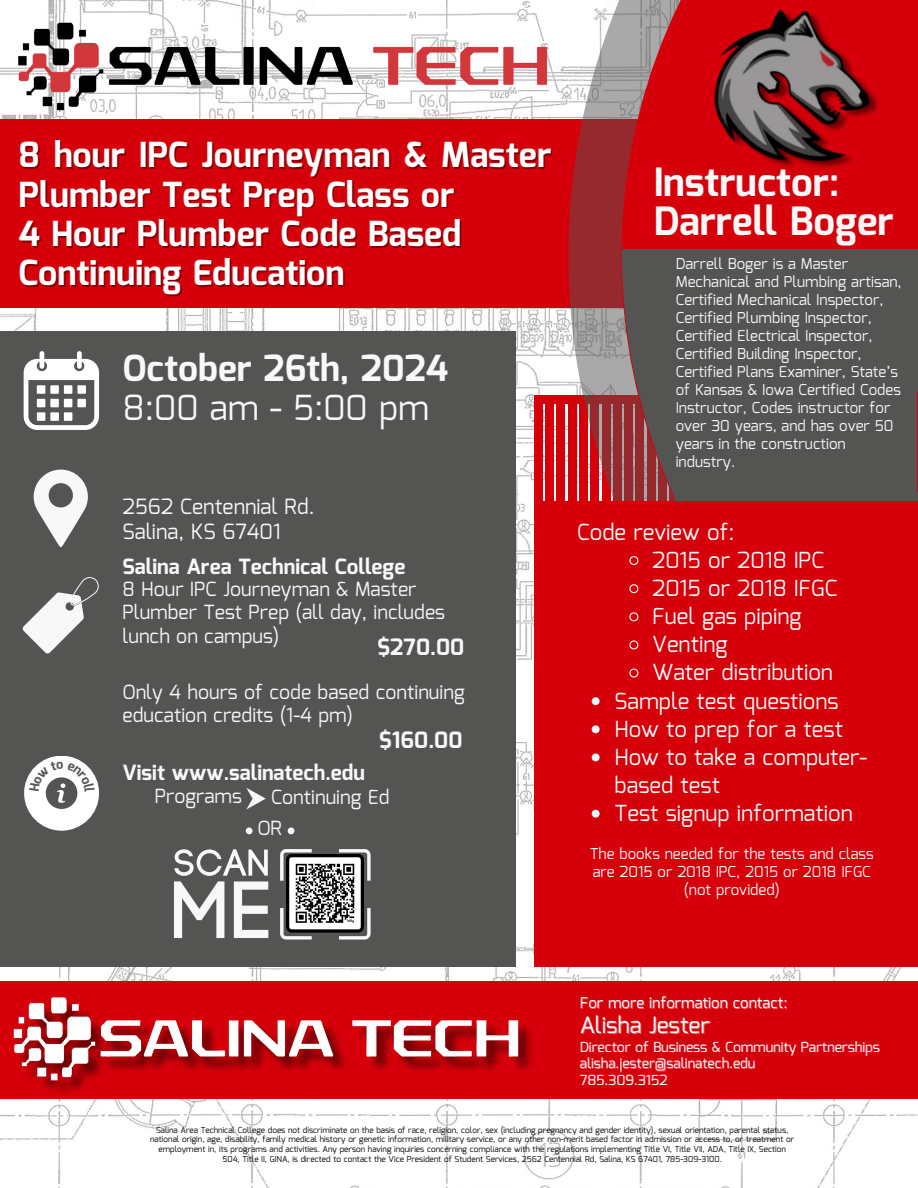
<style>
.page{position:relative;width:918px;height:1188px;background:#fff}
.page>*{position:absolute;margin:0;border:0;box-sizing:border-box;transform-origin:0 0}
.t1{font:700 39px/39.3px "Mina";color:#f8f8f8}
.t2{font:700 35.85px "Mina";color:#f8f8f8}
.t3{font:700 34.5px/39.3px "Mina";color:#fff}
.t4{font:34.5px "Mina";color:#f8f8f8}
.t5{font:700 22.5px "Mina";color:#f8f8f8}
.t6{font:22.5px "Mina";color:#fff}
.t7{font:22.05px/28.2px "Mina";color:#f8f8f8}
.t8{font:700 21px "Mina";color:#f8f8f8}
.t9{font:21px/24.8px "Mina";color:#f8f8f8}
.t10{font:19.5px/23.7px "Mina";color:#f8f8f8}
.t11{font:15px/18px "Mina";color:#f8f8f8}
.t12{font:15px "Mina";color:#fff}
.t13{font:13.8px "Mina";color:#f8f8f8}
.t14{font:8.25px/9.6px "Mina";color:#000;text-align:center}
</style>
<div class="page">
<img style="left:0;top:0;width:918px;height:1188px">
<div style="left:0;top:119px;width:753px;height:189px;background:#d6000a"></div>
<div style="left:534px;top:404px;width:8px;height:100px;background:#d6000a"></div>
<div style="left:546px;top:404px;width:8px;height:100px;background:#d6000a"></div>
<div style="left:557px;top:404px;width:8px;height:100px;background:#d6000a"></div>
<div style="left:534px;top:395px;width:384px;height:9px;background:#d6000a"></div>
<div style="left:0;top:331px;width:515px;height:636px;background:#545453"></div>
<svg style="left:568px;top:0;width:53px;height:502px"></svg>
<svg style="left:621px;top:0;width:297px;height:502px;fill:#d6000a"></svg>
<div style="left:622px;top:249px;width:296px;height:253px;background:#545453"></div>
<div style="left:534px;top:502px;width:384px;height:465px;background:#d6000a"></div>
<img style="left:18px;top:11px;width:544px;height:108px">
<svg style="left:280px;top:849px;width:90px;height:90px"></svg>
<svg style="left:174px;top:849px;width:94px;height:89px"></svg>
<img style="left:287px;top:855px;width:77px;height:79px">
<svg style="left:24px;top:351px;width:75px;height:79px"></svg>
<div style="left:37px;top:385px;width:8px;height:9px;background:#fff"></div>
<div style="left:37px;top:399px;width:8px;height:8px;background:#fff"></div>
<div style="left:37px;top:412px;width:8px;height:9px;background:#fff"></div>
<div style="left:50px;top:385px;width:9px;height:9px;background:#fff"></div>
<div style="left:50px;top:399px;width:9px;height:8px;background:#fff"></div>
<div style="left:50px;top:412px;width:9px;height:9px;background:#fff"></div>
<div style="left:64px;top:385px;width:8px;height:9px;background:#fff"></div>
<div style="left:64px;top:399px;width:8px;height:8px;background:#fff"></div>
<div style="left:64px;top:412px;width:8px;height:9px;background:#fff"></div>
<div style="left:77px;top:385px;width:9px;height:9px;background:#fff"></div>
<div style="left:77px;top:399px;width:9px;height:8px;background:#fff"></div>
<div style="left:24px;top:756px;width:75px;height:75px;background:#fff;border-radius:50%"></div>
<svg style="left:34px;top:470px;width:54px;height:77px"></svg>
<svg style="left:23px;top:577px;width:76px;height:76px"></svg>
<svg style="left:246px;top:788px;width:19px;height:21px"></svg>
<div style="left:246px;top:827px;width:6px;height:7px;background:#f8f8f8;border-radius:50%"></div>
<div style="left:288px;top:827px;width:6px;height:7px;background:#f8f8f8;border-radius:50%"></div>
<div style="left:0;top:982px;width:918px;height:117px;background:#d6000a"></div>
<img style="left:0;top:997px;width:534px;height:116px">
<hr style="left:917px;top:393px;width:1px;height:99px;background:#d6000a">
<svg style="left:629px;top:556px;width:10px;height:9px"></svg>
<svg style="left:629px;top:584px;width:10px;height:10px"></svg>
<svg style="left:629px;top:612px;width:10px;height:10px"></svg>
<svg style="left:629px;top:640px;width:10px;height:10px"></svg>
<svg style="left:629px;top:668px;width:10px;height:10px"></svg>
<svg style="left:592px;top:697px;width:8px;height:8px"></svg>
<svg style="left:592px;top:725px;width:8px;height:8px"></svg>
<svg style="left:592px;top:754px;width:8px;height:7px"></svg>
<svg style="left:592px;top:810px;width:8px;height:8px"></svg>
<img style="left:676px;top:0;width:233px;height:210px">
<svg style="left:29px;top:761px;width:66px;height:48px"></svg>
<p class="t3" style="left:18px;top:136px;width:534px">8 hour IPC Journeyman &amp; Master<br>Plumber Test Prep Class or<br>4 Hour Plumber Code Based<br>Continuing Education</p>
<p class="t2" style="left:123px;top:348px;width:327px">October 26th, 2024</p>
<p class="t4" style="left:123px;top:388px;width:308px">8:00 am - 5:00 pm</p>
<p class="t9" style="left:123px;top:494px;width:193px">2562 Centennial Rd.<br>Salina, KS 67401</p>
<p class="t8" style="left:123px;top:555px;width:284px">Salina Area Technical College</p>
<h6 class="t10" style="left:123px;top:577px;width:324px">8 Hour IPC Journeyman &amp; Master<br>Plumber Test Prep (all day, includes lunch on campus)</h6>
<p class="t10" style="left:123px;top:680px;width:344px">Only 4 hours of code based continuing education credits (1-4 pm)</p>
<p class="t5" style="left:379px;top:727px;width:85px">$160.00</p>
<h5 class="t5" style="left:377px;top:634px;width:88px">$270.00</h5>
<p class="t8" style="left:123px;top:761px;width:244px">Visit www.salinatech.edu</p>
<h4 class="t10" style="left:155px;top:784px;width:89px">Programs</h4>
<p class="t10" style="left:271px;top:785px;width:120px">Continuing Ed</p>
<p class="t10" style="left:257px;top:817px;width:26px">OR</p>
<h4 class="t1" style="left:654px;top:162px;width:242px">Instructor:<br>Darrell Boger</h4>
<h4 class="t11" style="left:676px;top:255px;width:227px">Darrell Boger is a Master<br>Mechanical and Plumbing artisan,<br>Certified Mechanical Inspector,<br>Certified Plumbing Inspector,<br>Certified Electrical Inspector,<br>Certified Building Inspector,<br>Certified Plans Examiner, State’s of Kansas &amp; Iowa Certified Codes<br>Instructor, Codes instructor for over 30 years, and has over 50 years in the construction industry.</h4>
<p class="t7" style="left:577px;top:518px;width:159px">Code review of:</p>
<p class="t7" style="left:652px;top:546px;width:173px">2015 or 2018 IPC</p>
<p class="t7" style="left:652px;top:574px;width:187px">2015 or 2018 IFGC</p>
<p class="t7" style="left:652px;top:602px;width:151px">Fuel gas piping</p>
<p class="t7" style="left:652px;top:631px;width:77px">Venting</p>
<h5 class="t7" style="left:652px;top:659px;width:182px">Water distribution</h5>
<p class="t7" style="left:615px;top:687px;width:226px">Sample test questions</p>
<p class="t7" style="left:615px;top:715px;width:230px">How to prep for a test</p>
<p class="t7" style="left:615px;top:743px;width:254px">How to take a computer&shy;based test</p>
<p class="t7" style="left:615px;top:799px;width:240px">Test signup information</p>
<p class="t11" style="left:590px;top:845px;width:285px">The books needed for the tests and class are 2015 or 2018 IPC, 2015 or 2018 IFGC</p>
<p class="t11" style="left:684px;top:881px;width:97px">(not provided)</p>
<p class="t12" style="left:580px;top:994px;width:209px">For more information contact:</p>
<p class="t6" style="left:580px;top:1012px;width:132px">Alisha Jester</p>
<p class="t13" style="left:580px;top:1039px;width:301px">Director of Business &amp; Community Partnerships</p>
<p class="t13" style="left:580px;top:1055px;width:177px">alisha.jester@salinatech.edu</p>
<p class="t13" style="left:580px;top:1072px;width:89px">785.309.3152</p>
<p class="t14" style="left:150px;top:1125px;width:646px">Salina Area Technical College does not discriminate on the basis of race, religion, color, sex (including pregnancy and gender identity), sexual orientation, parental status, national origin, age, disability, family medical history or genetic information, military service, or any other non-merit based factor in admission or access to, or treatment or employment in, its programs and activities. Any person having inquiries concerning compliance with the regulations implementing Title VI, Title VII, ADA, Title IX, Section 504, Title II, GINA, is directed to contact the Vice President of Student Services, 2562 Centennial Rd, Salina, KS 67401, 785-309-3100.</p>
</div>
